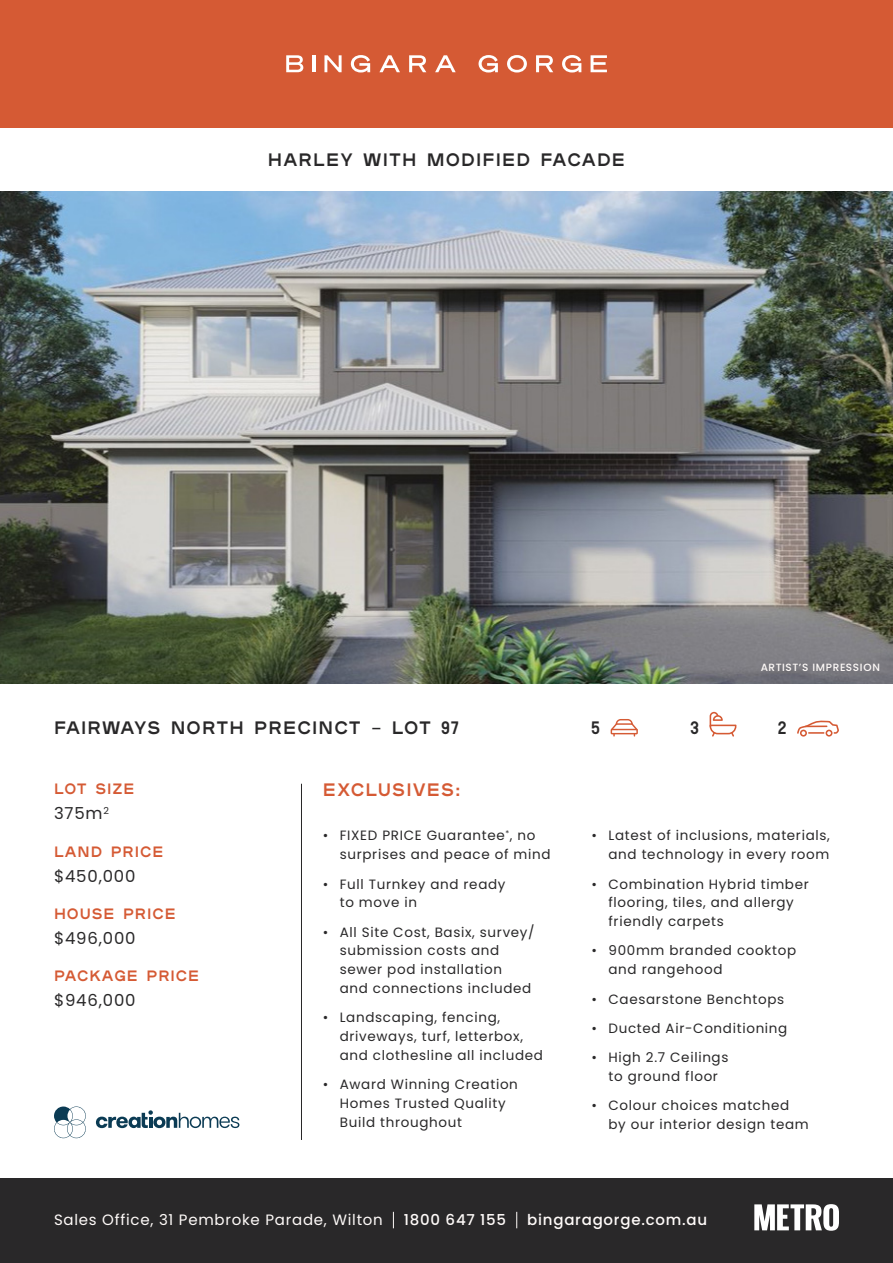
<style>
.page{position:relative;width:893px;height:1263px;background:#fff}
.page>*{position:absolute;margin:0;border:0;box-sizing:border-box;transform-origin:0 0}
.t1{font:18px "Plaak 6 Trial 46 Bold";letter-spacing:.06em;color:#292829}
.t2{font:18px "Plaak 6 Trial 46 Bold";letter-spacing:.06em;color:#d55a34}
.t3{font:16.5px "Poppins";letter-spacing:.05em;color:#292829}
.t4{font:15px "Plaak 6 Trial 46 Bold";letter-spacing:.06em;color:#d55a34}
.t5{font:15px "Poppins";letter-spacing:.05em;color:#fffbf9}
.t6{font:500 15px "Poppins";letter-spacing:.05em;color:#fffbf9}
.t7{font:13.5px/18.8px "Poppins";letter-spacing:.05em;color:#292829}
.t8{font:500 10.5px "Poppins";letter-spacing:.06em;color:#fffbf9}
.s1{font-family:"Poppins";font-weight:500;font-size:15px}
</style>
<div class="page">
<div style="left:0;top:0;width:893px;height:128px;background:#d55a34"></div>
<div style="left:0;top:1178px;width:893px;height:85px;background:#292829"></div>
<img style="left:0;top:191px;width:893px;height:493px">
<svg style="left:797px;top:720px;width:42px;height:17px"></svg>
<hr style="left:805px;top:725px;width:22px;height:2px;background:#d55a34">
<svg style="left:611px;top:719px;width:27px;height:18px"></svg>
<svg style="left:393px;top:1212px;width:1px;height:16px"></svg>
<svg style="left:516px;top:1212px;width:1px;height:16px"></svg>
<svg style="left:754px;top:1204px;width:85px;height:27px"></svg>
<svg style="left:286px;top:55px;width:17px;height:17px"></svg>
<hr style="left:312px;top:55px;width:3px;height:17px;background:#fff">
<svg style="left:324px;top:55px;width:18px;height:17px"></svg>
<svg style="left:351px;top:55px;width:19px;height:18px"></svg>
<svg style="left:379px;top:55px;width:21px;height:17px"></svg>
<svg style="left:409px;top:55px;width:17px;height:17px"></svg>
<svg style="left:435px;top:55px;width:21px;height:17px"></svg>
<svg style="left:479px;top:55px;width:19px;height:18px"></svg>
<svg style="left:507px;top:55px;width:20px;height:18px"></svg>
<svg style="left:536px;top:55px;width:17px;height:17px"></svg>
<svg style="left:562px;top:55px;width:19px;height:18px"></svg>
<svg style="left:591px;top:55px;width:16px;height:17px"></svg>
<hr style="left:301px;top:784px;width:1px;height:356px;background:#292829">
<svg style="left:96px;top:1110px;width:143px;height:18px"></svg>
<svg style="left:54px;top:1106px;width:32px;height:32px"></svg>
<svg style="left:710px;top:712px;width:26px;height:25px"></svg>
<h1 class="t1" style="left:268px;top:149px;width:359px">HARLEY WITH MODIFIED FACADE</h1>
<p class="t8" style="left:761px;top:661px;width:121px">ARTIST’S IMPRESSION</p>
<h1 class="t1" style="left:54px;top:718px;width:406px">FAIRWAYS NORTH PRECINCT <span class="s1">–</span> LOT 97</h1>
<h1 class="t1" style="left:690px;top:718px;width:10px">3</h1>
<h1 class="t1" style="left:591px;top:718px;width:10px">5</h1>
<h1 class="t1" style="left:778px;top:718px;width:10px">2</h1>
<p class="t4" style="left:54px;top:780px;width:82px">LOT SIZE</p>
<p class="t3" style="left:54px;top:804px;width:56px">375m<sup>2</sup></p>
<p class="t4" style="left:54px;top:843px;width:111px">LAND PRICE</p>
<p class="t3" style="left:54px;top:866px;width:83px">$450,000</p>
<p class="t4" style="left:54px;top:905px;width:123px">HOUSE PRICE</p>
<p class="t3" style="left:54px;top:928px;width:83px">$496,000</p>
<p class="t4" style="left:54px;top:967px;width:147px">PACKAGE PRICE</p>
<p class="t3" style="left:54px;top:991px;width:83px">$946,000</p>
<h1 class="t2" style="left:323px;top:780px;width:139px">EXCLUSIVES:</h1>
<p class="t7" style="left:340px;top:826px;width:212px;text-indent:-17px">• FIXED PRICE Guarantee<sup>*</sup>, no surprises and peace of mind</p>
<p class="t7" style="left:340px;top:874px;width:167px;text-indent:-17px">• Full Turnkey and ready to move in</p>
<p class="t7" style="left:340px;top:922px;width:196px;text-indent:-17px">• All Site Cost, Basix, survey/ submission costs and sewer pod installation<br>and connections included</p>
<p class="t7" style="left:340px;top:1008px;width:205px;text-indent:-17px">• Landscaping, fencing, driveways, turf, letterbox, and clothesline all included</p>
<p class="t7" style="left:340px;top:1075px;width:180px;text-indent:-17px">• Award Winning Creation<br>Homes Trusted Quality<br>Build throughout</p>
<p class="t7" style="left:591px;top:826px;width:240px;text-align:right">• Latest of inclusions, materials, and technology in every room</p>
<p class="t7" style="left:608px;top:874px;width:202px;text-indent:-17px">• Combination Hybrid timber flooring, tiles, and allergy friendly carpets</p>
<p class="t7" style="left:608px;top:941px;width:189px;text-indent:-17px">• 900mm branded cooktop and rangehood</p>
<p class="t7" style="left:591px;top:989px;width:194px">• Caesarstone Benchtops</p>
<p class="t7" style="left:591px;top:1019px;width:197px">• Ducted Air-Conditioning</p>
<p class="t7" style="left:591px;top:1048px;width:138px;text-align:center">• High 2.7 Ceilings to ground floor</p>
<p class="t7" style="left:608px;top:1096px;width:202px;text-indent:-17px">• Colour choices matched by our interior design team</p>
<p class="t5" style="left:54px;top:1211px;width:330px">Sales Office, 31 Pembroke Parade, Wilton</p>
<p class="t6" style="left:404px;top:1211px;width:104px">1800 647 155</p>
<p class="t6" style="left:527px;top:1211px;width:181px">bingaragorge.com.au</p>
</div>
